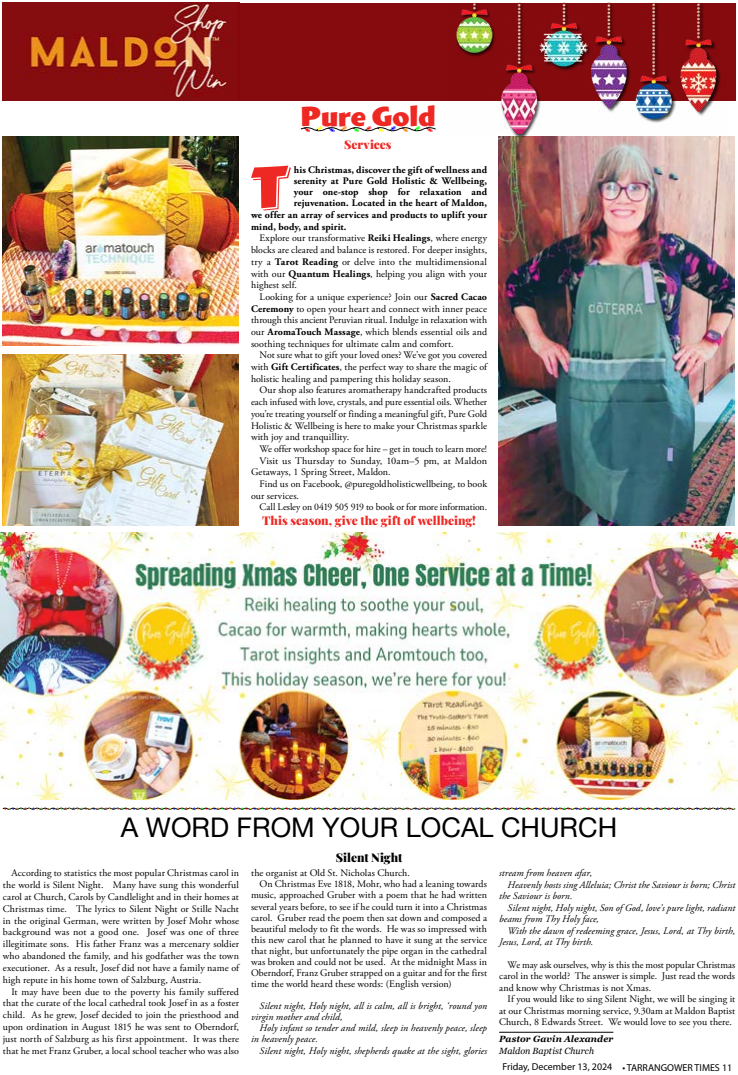
<style>
.page{position:relative;width:738px;height:1075px;background:#fff}
.page>*{position:absolute;margin:0;border:0;box-sizing:border-box;transform-origin:0 0}
.t1{font:53.5px "Wigwag Deluxe";color:#ee2924}
.t2{font:27px "Helvetica Neue";color:#000}
.t3{font:700 26px "Wigwag";color:#ee2924}
.t4{font:12px "Playfair Display";color:#ee2924}
.t5{font:12px "Playfair Display";letter-spacing:-.01em;color:#000}
.t6{font:10px/11.8px "Adobe Garamond Pro";letter-spacing:.005em;color:#000;text-align:justify}
.t7{font:italic 10px/11.1px "Adobe Garamond Pro";letter-spacing:.005em;color:#000}
.t8{font:700 10px "Adobe Garamond Pro";letter-spacing:.01em;color:#000}
.t9{font:10px "Myriad Pro";color:#000}
.t10{font:italic 700 9px "Georgia";letter-spacing:.01em;color:#000}
.t11{font:italic 9px "Georgia";letter-spacing:.005em;color:#000}
.s1{font-weight:700}
</style>
<div class="page">
<svg style="left:300px;top:126px;width:136px;height:6px"></svg>
<img style="left:498px;top:136px;width:235px;height:389px">
<img style="left:2px;top:136px;width:236px;height:209px">
<img style="left:0;top:532px;width:737px;height:267px">
<img style="left:3px;top:354px;width:235px;height:171px">
<div style="left:3px;top:3px;width:731px;height:97px;background:#860b0f"></div>
<img style="left:29px;top:3px;width:199px;height:95px">
<div style="left:455px;top:2px;width:265px;height:136px;background:#000;opacity:.75"></div>
<img style="left:447px;top:3px;width:279px;height:131px">
<hr style="left:498px;top:1031px;width:115px;height:1px;background:#000">
<svg style="left:3px;top:807px;width:732px;height:3px;background:#a39f94"></svg>
<h3 class="t3" style="left:301px;top:100px;width:136px">Pure Gold</h3>
<p class="t4" style="left:344px;top:135px;width:49px">Services</p>
<h1 class="t1" style="left:251px;top:147px;width:42px">T</h1>
<p class="t8" style="left:293px;top:164px;width:195px">his Christmas, discover the gift of wellness and</p>
<p class="t8" style="left:293px;top:175px;width:195px">serenity at Pure Gold Holistic &amp; Wellbeing,</p>
<p class="t8" style="left:293px;top:186px;width:195px">your one-stop shop for relaxation and</p>
<p class="t8" style="left:293px;top:197px;width:195px">rejuvenation. Located in the heart of Maldon,</p>
<p class="t8" style="left:251px;top:209px;width:237px">we offer an array of services and products to uplift your</p>
<p class="t8" style="left:251px;top:221px;width:97px">mind, body, and spirit.</p>
<p class="t6" style="left:259px;top:233px;width:229px">Explore our transformative <span class="s1">Reiki Healings</span>, where energy</p>
<p class="t6" style="left:251px;top:244px;width:237px">blocks are cleared and balance is restored. For deeper insights,</p>
<p class="t6" style="left:251px;top:256px;width:237px">try a <span class="s1">Tarot Reading</span> or delve into the multidimensional</p>
<p class="t6" style="left:251px;top:268px;width:237px">with our <span class="s1">Quantum Healings</span>, helping you align with your</p>
<p class="t6" style="left:251px;top:279px;width:48px">highest self.</p>
<p class="t6" style="left:259px;top:291px;width:229px">Looking for a unique experience? Join our <span class="s1">Sacred Cacao</span></p>
<p class="t6" style="left:251px;top:303px;width:237px"><span class="s1">Ceremony</span> to open your heart and connect with inner peace</p>
<p class="t6" style="left:251px;top:314px;width:237px">through this ancient Peruvian ritual. Indulge in relaxation with</p>
<p class="t6" style="left:251px;top:326px;width:237px">our <span class="s1">AromaTouch Massage</span>, which blends essential oils and</p>
<p class="t6" style="left:251px;top:338px;width:204px">soothing techniques for ultimate calm and comfort.</p>
<p class="t6" style="left:259px;top:349px;width:229px">Not sure what to gift your loved ones? We’ve got you covered</p>
<p class="t6" style="left:251px;top:361px;width:237px">with <span class="s1">Gift Certificates</span>, the perfect way to share the magic of</p>
<p class="t6" style="left:251px;top:373px;width:201px">holistic healing and pampering this holiday season.</p>
<p class="t6" style="left:259px;top:384px;width:229px">Our shop also features aromatherapy handcrafted products</p>
<p class="t6" style="left:251px;top:396px;width:237px">each infused with love, crystals, and pure essential oils. Whether</p>
<p class="t6" style="left:251px;top:408px;width:237px">you’re treating yourself or finding a meaningful gift, Pure Gold</p>
<p class="t6" style="left:251px;top:420px;width:237px">Holistic &amp; Wellbeing is here to make your Christmas sparkle</p>
<p class="t6" style="left:251px;top:431px;width:100px">with joy and tranquillity.</p>
<p class="t6" style="left:259px;top:443px;width:229px">We offer workshop space for hire – get in touch to learn more!</p>
<p class="t6" style="left:259px;top:455px;width:229px">Visit us Thursday to Sunday, 10am–5 pm, at Maldon</p>
<p class="t6" style="left:251px;top:466px;width:141px">Getaways, 1 Spring Street, Maldon.</p>
<p class="t6" style="left:259px;top:478px;width:229px">Find us on Facebook, @puregoldholisticwellbeing, to book</p>
<p class="t6" style="left:251px;top:490px;width:50px">our services.</p>
<p class="t6" style="left:259px;top:501px;width:229px">Call Lesley on 0419 505 919 to book or for more information.</p>
<p class="t4" style="left:262px;top:511px;width:215px">This season, give the gift of wellbeing!</p>
<h2 class="t2" style="left:121px;top:807px;width:497px">A WORD FROM YOUR LOCAL CHURCH</h2>
<p class="t5" style="left:335px;top:848px;width:68px">Silent Night</p>
<p class="t6" style="left:3px;top:867px;width:237px;text-indent:9px">According to statistics the most popular Christmas carol in the world is Silent Night. Many have sung this wonderful carol at Church, Carols by Candlelight and in their homes at Christmas time. The lyrics to Silent Night or Stille Nacht in the original German, were written by Josef Mohr whose background was not a good one. Josef was one of three illegitimate sons. His father Franz was a mercenary soldier who abandoned the family, and his godfather was the town executioner. As a result, Josef did not have a family name of high repute in his home town of Salzburg, Austria.</p>
<p class="t6" style="left:3px;top:985px;width:237px;text-indent:8px">It may have been due to the poverty his family suffered that the curate of the local cathedral took Josef in as a foster child. As he grew, Josef decided to join the priesthood and upon ordination in August 1815 he was sent to Oberndorf, just north of Salzburg as his first appointment. It was there that he met Franz Gruber, a local school teacher who was also</p>
<p class="t6" style="left:251px;top:867px;width:160px">the organist at Old St. Nicholas Church.</p>
<p class="t6" style="left:259px;top:878px;width:229px">On Christmas Eve 1818, Mohr, who had a leaning towards</p>
<p class="t6" style="left:251px;top:889px;width:237px">music, approached Gruber with a poem that he had written</p>
<p class="t6" style="left:251px;top:900px;width:237px">several years before, to see if he could turn it into a Christmas</p>
<p class="t6" style="left:251px;top:911px;width:237px">carol. Gruber read the poem then sat down and composed a</p>
<p class="t6" style="left:251px;top:922px;width:237px">beautiful melody to fit the words. He was so impressed with</p>
<p class="t6" style="left:251px;top:933px;width:237px">this new carol that he planned to have it sung at the service</p>
<p class="t6" style="left:251px;top:945px;width:237px">that night, but unfortunately the pipe organ in the cathedral</p>
<p class="t6" style="left:251px;top:956px;width:237px">was broken and could not be used. At the midnight Mass in</p>
<p class="t6" style="left:251px;top:967px;width:237px">Oberndorf, Franz Gruber strapped on a guitar and for the first</p>
<p class="t6" style="left:251px;top:978px;width:202px">time the world heard these words: (English version)</p>
<p class="t7" style="left:251px;top:1000px;width:237px;text-indent:9px">Silent night, Holy night, all is calm, all is bright, ‘round yon virgin mother and child,</p>
<p class="t7" style="left:251px;top:1022px;width:237px;text-indent:9px">Holy infant so tender and mild, sleep in heavenly peace, sleep in heavenly peace.</p>
<p class="t7" style="left:259px;top:1044px;width:229px">Silent night, Holy night, shepherds quake at the sight, glories</p>
<p class="t7" style="left:498px;top:867px;width:95px">stream from heaven afar,</p>
<p class="t7" style="left:507px;top:879px;width:229px">Heavenly hosts sing Alleluia; Christ the Saviour is born; Christ</p>
<p class="t7" style="left:498px;top:890px;width:75px">the Saviour is born.</p>
<p class="t7" style="left:507px;top:902px;width:229px">Silent night, Holy night, Son of God, love’s pure light, radiant</p>
<p class="t7" style="left:498px;top:913px;width:101px">beams from Thy Holy face,</p>
<p class="t7" style="left:507px;top:925px;width:229px">With the dawn of redeeming grace, Jesus, Lord, at Thy birth,</p>
<p class="t7" style="left:498px;top:936px;width:96px">Jesus, Lord, at Thy birth.</p>
<p class="t6" style="left:498px;top:959px;width:237px;line-height:11.4px;text-indent:9px">We may ask ourselves, why is this the most popular Christmas carol in the world? The answer is simple. Just read the words and know why Christmas is not Xmas.</p>
<p class="t6" style="left:498px;top:993px;width:237px;line-height:11.4px;text-indent:8px">If you would like to sing Silent Night, we will be singing it at our Christmas morning service, 9.30am at Maldon Baptist Church, 8 Edwards Street. We would love to see you there.</p>
<p class="t10" style="left:498px;top:1032px;width:116px">Pastor Gavin Alexander</p>
<p class="t11" style="left:498px;top:1043px;width:96px">Maldon Baptist Church</p>
<p class="t9" style="left:502px;top:1060px;width:231px">Friday, December 13, 2024 • TARRANGOWER TIMES 11</p>
</div>
